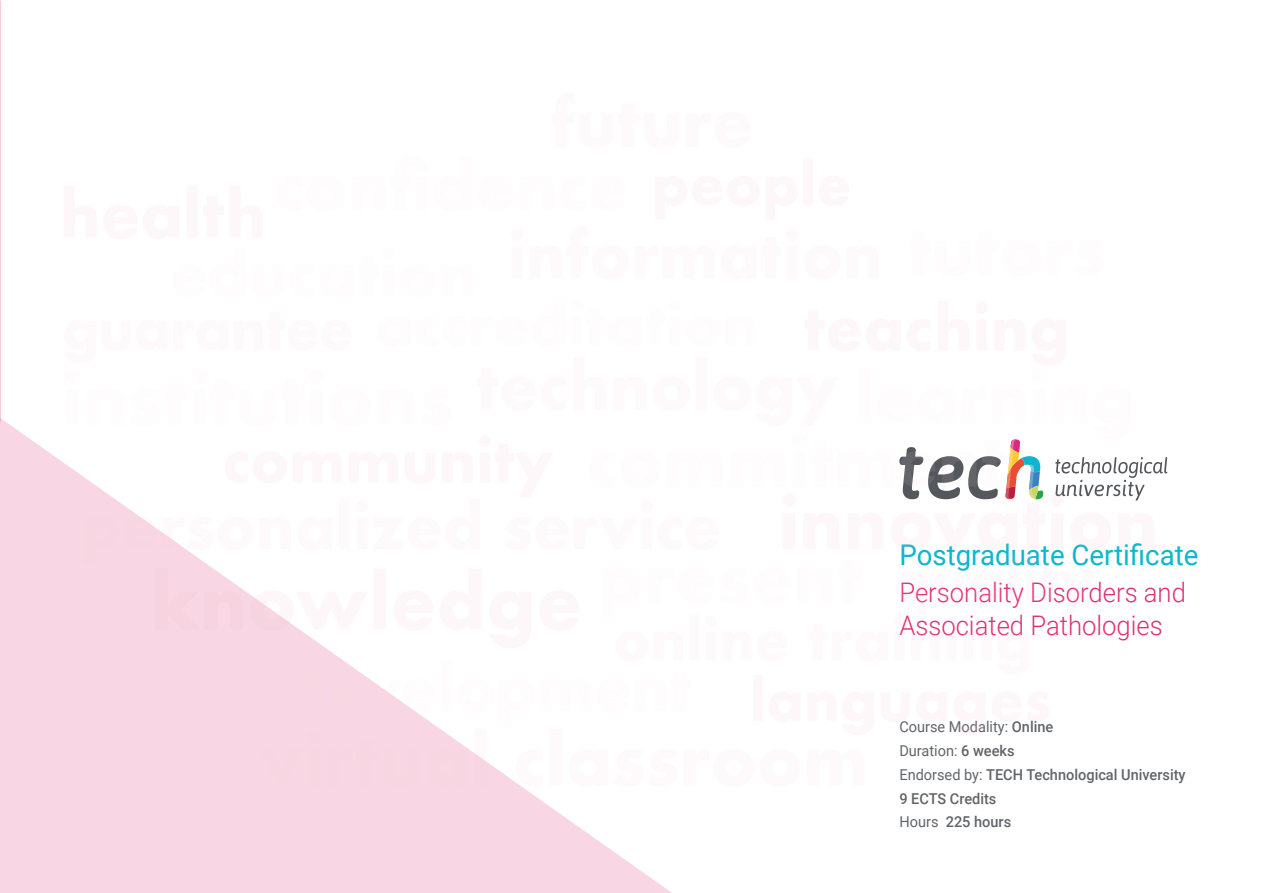
<style>
.page{position:relative;width:1263px;height:893px;background:#fff}
.page>*{position:absolute;margin:0;border:0;box-sizing:border-box;transform-origin:0 0}
.t1{font:28.5px "Roboto";color:#0fb6cf}
.t2{font:300 27px/33px "Roboto";color:#df3174;scale:.95 1}
.t3{font:500 15px/23.7px "Roboto";color:#61646a}
.s1{font-weight:400}
</style>
<div class="page">
<svg style="left:0;top:418px;width:672px;height:475px;background:#f8dae5"></svg>
<svg style="left:64px;top:418px;width:1103px;height:369px"></svg>
<h1 class="t1" style="left:899px;top:535px;width:301px">Postgraduate Certificate</h1>
<h2 class="t2" style="left:899px;top:575px;width:303px">Personality Disorders and<br>Associated Pathologies</h2>
<p class="t3" style="left:899px;top:715px;width:288px"><span class="s1">Course Modality:</span> Online<br><span class="s1">Duration:</span> 6 weeks<br><span class="s1">Endorsed by:</span> TECH Technological University<br>9 ECTS Credits<br><span class="s1">Hours</span> 225 hours</p>
</div>
